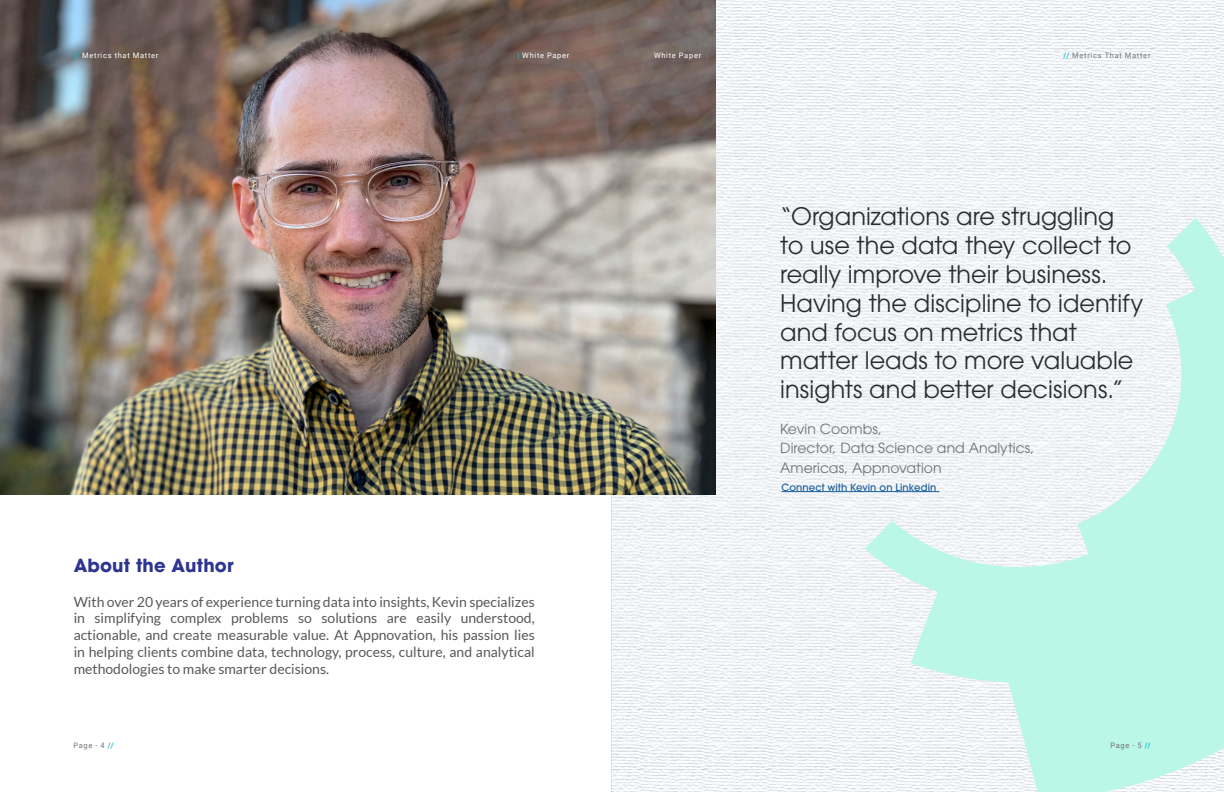
<style>
.page{position:relative;width:1224px;height:792px;background:#fff}
.page>*{position:absolute;margin:0;border:0;box-sizing:border-box;transform-origin:0 0}
.Sub_Header_15{font:24px/28.8px "ITC Avant Garde Pro";color:#282d30}
.Sub-Headline_Body{font:700 18px "ITC Avant Garde Pro";letter-spacing:.01em;color:#2e3590}
.Body_Text_1{font:14px/16.8px "Lato";color:#57585a;text-align:justify}
.Body_Text_1-2{font:14px "ITC Avant Garde Pro";letter-spacing:.005em;color:#717275}
.Body_Text_1-3{font:500 10px "ITC Avant Garde Pro";letter-spacing:.01em;color:#175d9e}
.Caption_1{font:7.5px "Roboto";letter-spacing:.095em;color:#fff}
.t1{font:7.5px "Roboto";letter-spacing:.095em;color:#717275}
.s1{font-weight:700;color:#14bccc}
</style>
<div class="page">
<img style="left:576px;top:0;width:648px;height:792px">
<svg style="left:865px;top:218px;width:143px;height:388px;fill:#f0f4f5"></svg>
<svg style="left:1008px;top:81px;width:216px;height:711px"></svg>
<svg style="left:911px;top:428px;width:313px;height:256px;fill:#baf7e7"></svg>
<img style="left:0;top:0;width:716px;height:494px">
<hr style="left:781px;top:491px;width:158px;height:1px;background:#175d9e">
<p class="Caption_1" style="left:73px;top:51px;width:87px"><span class="s1">//</span> Metrics that Matter</p>
<p class="Caption_1" style="left:517px;top:51px;width:54px"><span class="s1">|</span> White Paper</p>
<p class="Caption_1" style="left:654px;top:51px;width:56px">White Paper <span class="s1">|</span></p>
<p class="Sub-Headline_Body" style="left:74px;top:554px;width:161px">About the Author</p>
<p class="Body_Text_1" style="left:74px;top:593px;width:463px">With over 20 years of experience turning data into insights, Kevin specializes in simplifying complex problems so solutions are easily understood, actionable, and create measurable value. At Appnovation, his passion lies in helping clients combine data, technology, process, culture, and analytical methodologies to make smarter decisions.</p>
<p class="t1" style="left:73px;top:740px;width:42px">Page - 4 <span class="s1">//</span></p>
<p class="t1" style="left:1063px;top:51px;width:89px"><span class="s1">//</span> Metrics That Matter</p>
<p class="Sub_Header_15" style="left:780px;top:202px;width:365px">“Organizations are struggling to use the data they collect to really improve their business.<br>Having the discipline to identify and focus on metrics that matter leads to more valuable insights and better decisions.”</p>
<p class="Body_Text_1-2" style="left:780px;top:420px;width:103px">Kevin Coombs,</p>
<p class="Body_Text_1-2" style="left:780px;top:440px;width:256px">Director, Data Science and Analytics,</p>
<p class="Body_Text_1-2" style="left:780px;top:459px;width:163px">Americas, Appnovation</p>
<p class="Body_Text_1-3" style="left:781px;top:481px;width:157px">Connect with Kevin on Linkedin</p>
<p class="t1" style="left:1110px;top:740px;width:42px">Page - 5 <span class="s1">//</span></p>
</div>
